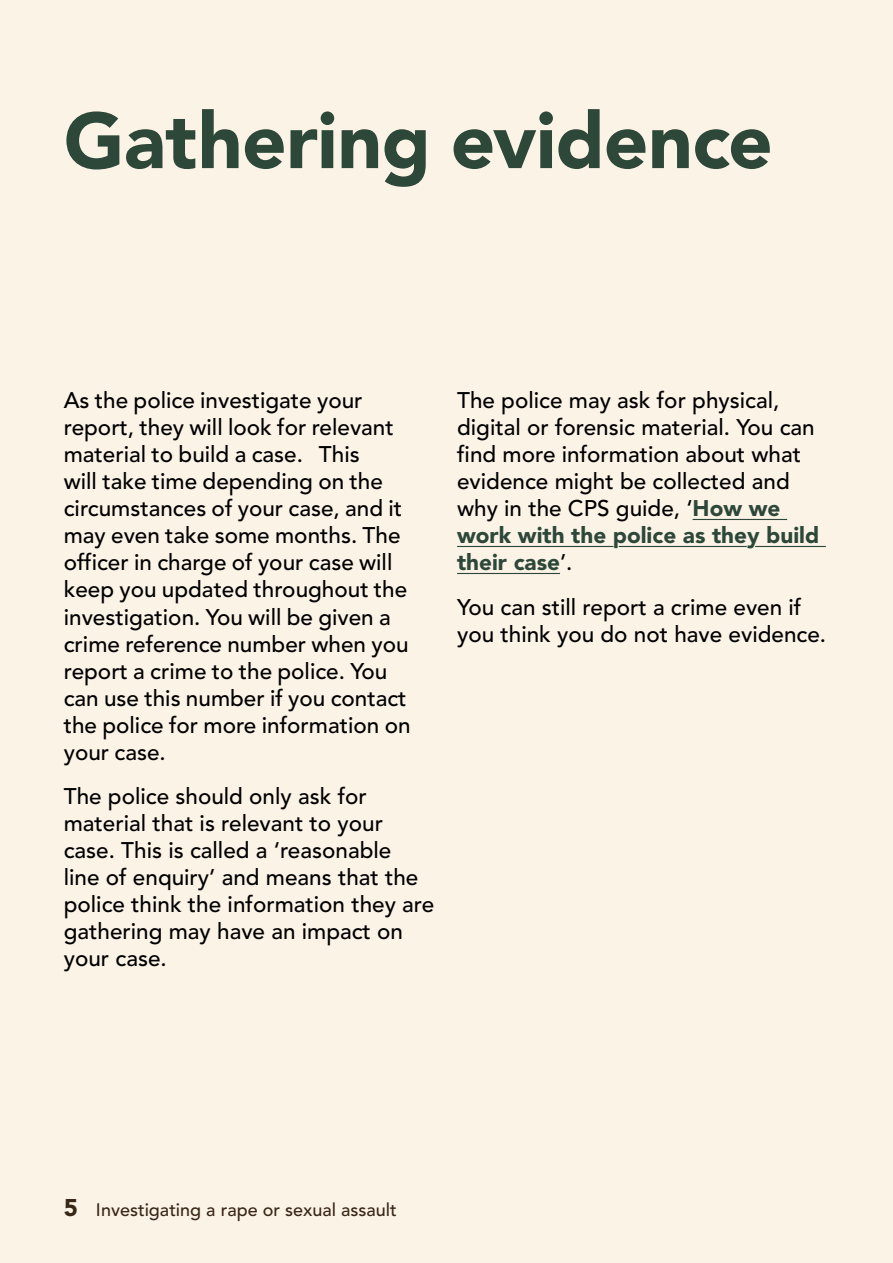
<style>
.page{position:relative;width:893px;height:1263px;background:#fcf3e7}
.page>*{position:absolute;margin:0;border:0;box-sizing:border-box;transform-origin:0 0}
.H1_heading{font:900 78px "Avenir";letter-spacing:-.01em;color:#2d4739}
.Body_text{font:500 22.5px/27px "Avenir";color:#000}
.H2_heading{font:500 22.5px/27px "Avenir";color:#000}
.t1{font:500 18px "Avenir";color:#382717}
.s1{font-weight:900;color:#fcf3e7}
.s2{font-weight:900;font-size:24px}
</style>
<div class="page">
<hr style="left:693px;top:519px;width:94px;height:1px;background:#2d4739">
<hr style="left:457px;top:546px;width:369px;height:1px;background:#2d4739">
<hr style="left:457px;top:573px;width:103px;height:1px;background:#2d4739">
<h1 class="H1_heading" style="left:64px;top:94px;width:710px">Gathering evidence</h1>
<h2 class="H2_heading" style="left:64px;top:388px;width:348px">As the police investigate your report, they will look for relevant material to build a case. This<br>will take time depending on the circumstances of your case, and it may even take some months. The officer in charge of your case will keep you updated throughout the investigation. You will be given a crime reference number when you report a crime to the police. You can use this number if you contact the police for more information on your case.</h2>
<p class="Body_text" style="left:64px;top:783px;width:372px">The police should only ask for material that is relevant to your case. This is called a ‘reasonable<br>line of enquiry’ and means that the police think the information they are gathering may have an impact on your case.</p>
<p class="Body_text" style="left:457px;top:388px;width:364px">The police may ask for physical, digital or forensic material. You can find more information about what evidence might be collected and why in the CPS guide, ‘<span class="s1">How we work with the police as they build their case</span>’.</p>
<p class="Body_text" style="left:457px;top:594px;width:370px">You can still report a crime even if you think you do not have evidence.</p>
<p class="t1" style="left:64px;top:1199px;width:334px"><span class="s2">5</span> Investigating a rape or sexual assault</p>
</div>
